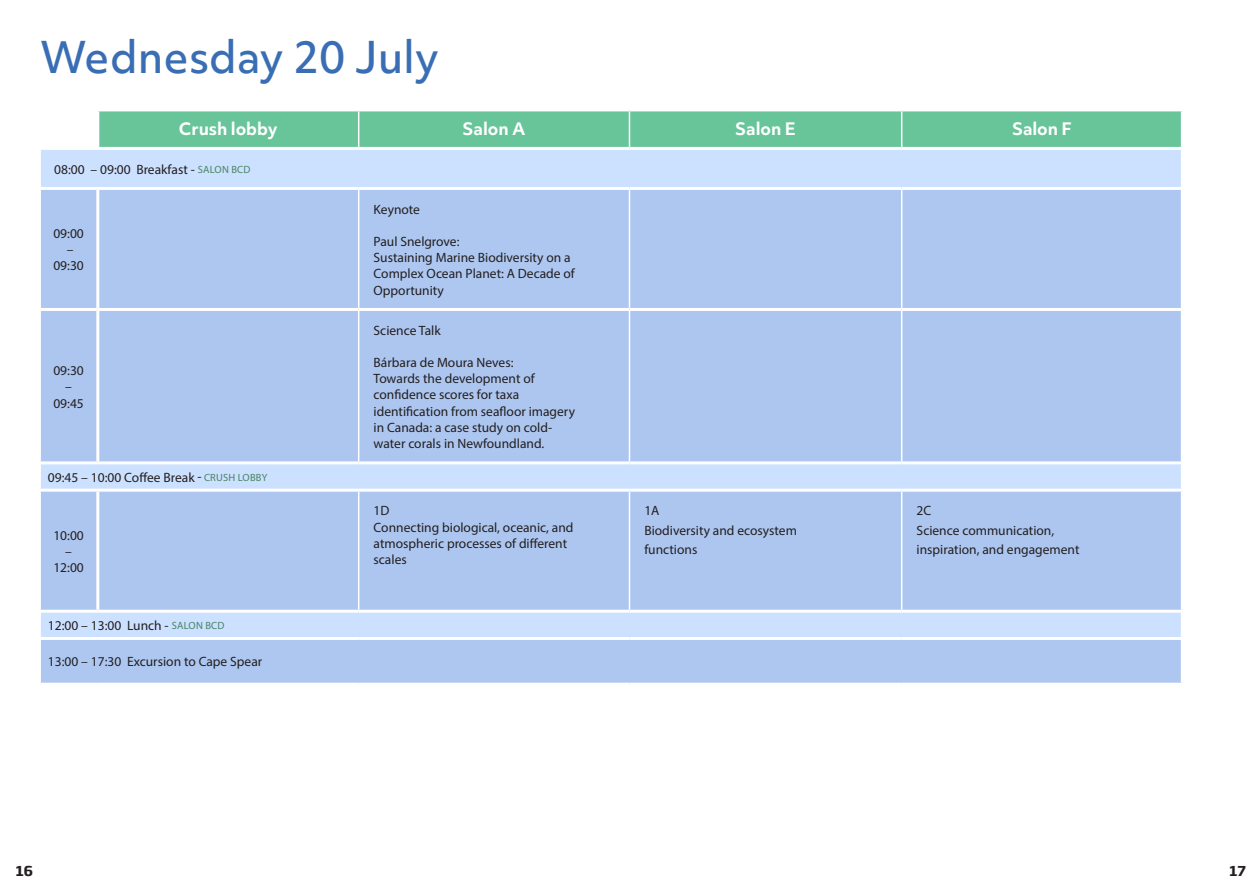
<style>
.page{position:relative;width:1259px;height:893px;background:#fff}
.page>*{position:absolute;margin:0;border:0;box-sizing:border-box;transform-origin:0 0}
.t1{font:500 42px "Objektiv Mk 3";color:#3a6eb4}
.t2{font:700 16.5px "Objektiv Mk 3";color:#fff}
.t3{font:13.5px/16.2px "Myriad Pro";color:#231f20}
.t4{font:700 13.5px "Soho Gothic Pro";color:#231f20}
.s1{font-size:10.5px;color:#498562}
</style>
<div class="page">
<div style="left:99px;top:111px;width:1081px;height:36px;background:#68c499"></div>
<div style="left:39px;top:148px;width:1143px;height:40px;background:#cce0ff"></div>
<div style="left:41px;top:190px;width:1139px;height:493px;background:#adc7f0"></div>
<div style="left:41px;top:311px;width:1139px;height:150px;background:#adc6f0"></div>
<svg style="left:41px;top:464px;width:1139px;height:173px;background:#b6cdf4"></svg>
<hr style="left:358px;top:190px;width:1px;height:118px;background:#fff">
<hr style="left:629px;top:190px;width:1px;height:118px;background:#fff">
<hr style="left:901px;top:190px;width:1px;height:118px;background:#fff">
<hr style="left:358px;top:311px;width:1px;height:150px;background:#fff">
<hr style="left:629px;top:311px;width:1px;height:150px;background:#fff">
<hr style="left:901px;top:311px;width:1px;height:150px;background:#fff">
<hr style="left:358px;top:492px;width:1px;height:118px;background:#fff">
<hr style="left:629px;top:492px;width:1px;height:118px;background:#fff">
<hr style="left:901px;top:492px;width:1px;height:118px;background:#fff">
<hr style="left:358px;top:111px;width:1px;height:36px;background:#fff">
<hr style="left:629px;top:111px;width:1px;height:36px;background:#fff">
<hr style="left:901px;top:111px;width:1px;height:36px;background:#fff">
<hr style="left:38px;top:147px;width:60px;height:3px;background:#fff">
<hr style="left:38px;top:150px;width:3px;height:37px;background:#fff">
<hr style="left:98px;top:147px;width:261px;height:3px;background:#fff">
<hr style="left:359px;top:147px;width:270px;height:3px;background:#fff">
<hr style="left:629px;top:147px;width:272px;height:3px;background:#fff">
<hr style="left:901px;top:147px;width:282px;height:3px;background:#fff">
<hr style="left:1180px;top:150px;width:3px;height:37px;background:#fff">
<hr style="left:38px;top:187px;width:60px;height:3px;background:#fff">
<hr style="left:98px;top:187px;width:261px;height:3px;background:#fff">
<hr style="left:96px;top:190px;width:3px;height:118px;background:#fff">
<hr style="left:359px;top:187px;width:270px;height:3px;background:#fff">
<hr style="left:629px;top:187px;width:272px;height:3px;background:#fff">
<hr style="left:901px;top:187px;width:282px;height:3px;background:#fff">
<hr style="left:38px;top:308px;width:60px;height:3px;background:#fff">
<hr style="left:98px;top:308px;width:261px;height:3px;background:#fff">
<hr style="left:96px;top:311px;width:3px;height:150px;background:#fff">
<hr style="left:359px;top:308px;width:270px;height:3px;background:#fff">
<hr style="left:629px;top:308px;width:272px;height:3px;background:#fff">
<hr style="left:901px;top:308px;width:282px;height:3px;background:#fff">
<hr style="left:38px;top:461px;width:60px;height:3px;background:#fff">
<hr style="left:98px;top:461px;width:261px;height:3px;background:#fff">
<hr style="left:359px;top:461px;width:270px;height:3px;background:#fff">
<hr style="left:629px;top:461px;width:272px;height:3px;background:#fff">
<hr style="left:901px;top:461px;width:282px;height:3px;background:#fff">
<hr style="left:38px;top:489px;width:60px;height:3px;background:#fff">
<hr style="left:98px;top:489px;width:261px;height:3px;background:#fff">
<hr style="left:96px;top:492px;width:3px;height:118px;background:#fff">
<hr style="left:359px;top:489px;width:270px;height:3px;background:#fff">
<hr style="left:629px;top:489px;width:272px;height:3px;background:#fff">
<hr style="left:901px;top:489px;width:282px;height:3px;background:#fff">
<hr style="left:38px;top:610px;width:60px;height:3px;background:#fff">
<hr style="left:98px;top:610px;width:261px;height:3px;background:#fff">
<hr style="left:359px;top:610px;width:270px;height:3px;background:#fff">
<hr style="left:629px;top:610px;width:272px;height:3px;background:#fff">
<hr style="left:901px;top:610px;width:282px;height:3px;background:#fff">
<hr style="left:38px;top:637px;width:60px;height:3px;background:#fff">
<hr style="left:98px;top:637px;width:261px;height:3px;background:#fff">
<hr style="left:359px;top:637px;width:270px;height:3px;background:#fff">
<hr style="left:629px;top:637px;width:272px;height:3px;background:#fff">
<hr style="left:901px;top:637px;width:282px;height:3px;background:#fff">
<p class="t1" style="left:40px;top:28px;width:400px">Wednesday 20 July</p>
<p class="t2" style="left:179px;top:118px;width:100px">Crush lobby</p>
<p class="t2" style="left:462px;top:118px;width:65px">Salon A</p>
<p class="t2" style="left:735px;top:118px;width:62px">Salon E</p>
<p class="t2" style="left:1012px;top:118px;width:61px">Salon F</p>
<p class="t3" style="left:54px;top:161px;width:198px">08:00 – 09:00 Breakfast - <span class="s1">SALON BCD</span></p>
<p class="t3" style="left:53px;top:225px;width:32px">09:00</p>
<p class="t3" style="left:67px;top:241px;width:8px">–</p>
<p class="t3" style="left:53px;top:257px;width:32px">09:30</p>
<p class="t3" style="left:53px;top:362px;width:32px">09:30</p>
<p class="t3" style="left:65px;top:378px;width:8px">–</p>
<p class="t3" style="left:53px;top:395px;width:32px">09:45</p>
<p class="t3" style="left:48px;top:469px;width:221px">09:45 – 10:00 Coffee Break - <span class="s1">CRUSH LOBBY</span></p>
<p class="t3" style="left:53px;top:527px;width:32px">10:00</p>
<p class="t3" style="left:65px;top:543px;width:8px">–</p>
<p class="t3" style="left:53px;top:559px;width:32px">12:00</p>
<p class="t3" style="left:48px;top:617px;width:178px">12:00 – 13:00 Lunch - <span class="s1">SALON BCD</span></p>
<p class="t3" style="left:48px;top:654px;width:216px">13:00 – 17:30 Excursion to Cape Spear</p>
<p class="t3" style="left:373px;top:201px;width:48px">Keynote</p>
<p class="t3" style="left:373px;top:233px;width:87px">Paul Snelgrove:</p>
<p class="t3" style="left:373px;top:249px;width:203px">Sustaining Marine Biodiversity on a<br>Complex Ocean Planet: A Decade of<br>Opportunity</p>
<p class="t3" style="left:373px;top:322px;width:69px">Science Talk</p>
<p class="t3" style="left:373px;top:354px;width:141px">Bárbara de Moura Neves:</p>
<p class="t3" style="left:373px;top:370px;width:203px">Towards the development of confidence scores for taxa identification from seafloor imagery in Canada: a case study on cold&shy;water corals in Newfoundland.</p>
<p class="t3" style="left:373px;top:502px;width:17px">1D</p>
<p class="t3" style="left:373px;top:519px;width:201px">Connecting biological, oceanic, and atmospheric processes of different scales</p>
<p class="t3" style="left:644px;top:502px;width:17px">1A</p>
<p class="t3" style="left:644px;top:520px;width:154px;line-height:19.5px">Biodiversity and ecosystem functions</p>
<p class="t3" style="left:916px;top:502px;width:16px">2C</p>
<p class="t3" style="left:916px;top:522px;width:139px">Science communication,</p>
<p class="t3" style="left:916px;top:541px;width:164px">inspiration, and engagement</p>
<p class="t4" style="left:16px;top:860px;width:19px">16</p>
<p class="t4" style="left:1229px;top:860px;width:18px">17</p>
</div>
